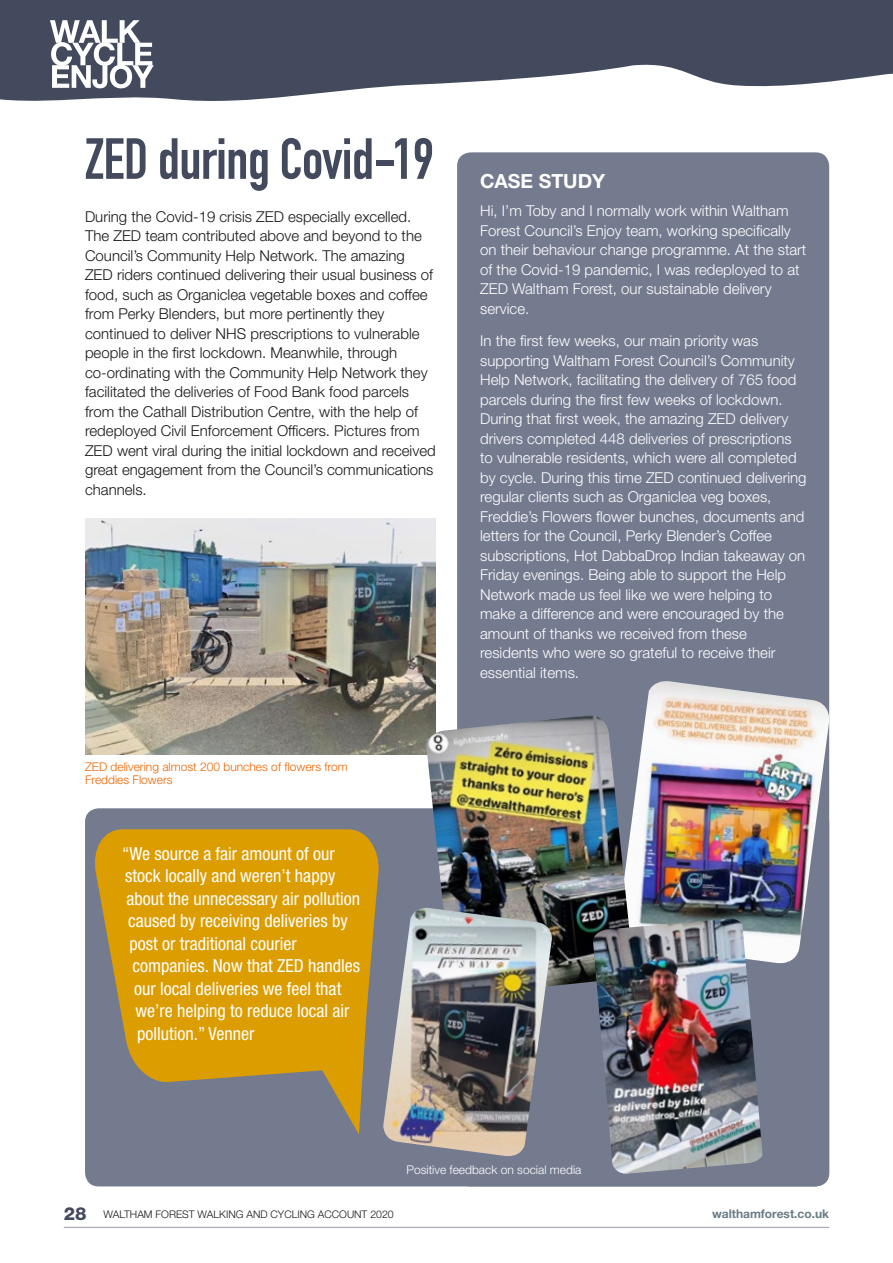
<style>
.page{position:relative;width:893px;height:1263px;background:#fff}
.page>*{position:absolute;margin:0;border:0;box-sizing:border-box;transform-origin:0 0}
.t1{font:57px "DIN Engschrift";letter-spacing:-.01em;color:#434a5e}
.t2{font:700 19.5px "Helvetica Neue LT Std";color:#fff}
.t3{font:condensed 18px "Helvetica Neue LT Std";color:#fff}
.t4{font:300 15px/19.5px "Helvetica Neue LT Std";color:#fff}
.t5{font:300 15px/19.5px "Helvetica Neue LT Std";color:#181716}
.t6{font:300 12px/13.5px "Helvetica Neue LT Std";color:#ec6500}
.t7{font:300 12px "Helvetica Neue LT Std";color:#fff}
.t8{font:700 12px "Helvetica Neue LT Std";color:#697c86}
.t9{font:300 10.5px "Helvetica Neue LT Std";color:#181716}
.s1{font-weight:800;font-size:18px;color:#434a5e}
</style>
<div class="page">
<svg style="left:0;top:0;width:893px;height:101px;fill:#434a5e"></svg>
<svg style="left:50px;top:20px;width:104px;height:68px"></svg>
<div style="left:85px;top:808px;width:744px;height:378px;background:#747b8f;border-radius:14px"></div>
<div style="left:457px;top:152px;width:372px;height:1034px;background:#747b8f;border-radius:14px"></div>
<img style="left:85px;top:519px;width:351px;height:235px">
<svg style="left:95px;top:829px;width:284px;height:305px;fill:#dc9d00"></svg>
<img style="left:634px;top:681px;width:196px;height:284px">
<img style="left:426px;top:715px;width:208px;height:271px">
<img style="left:383px;top:908px;width:169px;height:249px">
<img style="left:593px;top:919px;width:169px;height:255px">
<hr style="left:64px;top:1227px;width:765px;height:1px;background:#989daf">
<h1 class="t1" style="left:85px;top:125px;width:350px">ZED during Covid-19</h1>
<p class="t5" style="left:85px;top:206px;width:352px">During the Covid-19 crisis ZED especially excelled.<br>The ZED team contributed above and beyond to the Council’s Community Help Network. The amazing ZED riders continued delivering their usual business of food, such as Organiclea vegetable boxes and coffee from Perky Blenders, but more pertinently they continued to deliver NHS prescriptions to vulnerable people in the first lockdown. Meanwhile, through co-ordinating with the Community Help Network they facilitated the deliveries of Food Bank food parcels from the Cathall Distribution Centre, with the help of redeployed Civil Enforcement Officers. Pictures from ZED went viral during the initial lockdown and received great engagement from the Council’s communications channels.</p>
<p class="t6" style="left:85px;top:759px;width:264px">ZED delivering almost 200 bunches of flowers from<br>Freddies Flowers</p>
<p class="t3" style="left:122px;top:843px;width:214px">“We source a fair amount of our</p>
<p class="t3" style="left:125px;top:866px;width:212px">stock locally and weren’t happy</p>
<p class="t3" style="left:127px;top:888px;width:235px">about the unnecessary air pollution</p>
<p class="t3" style="left:128px;top:911px;width:221px">caused by receiving deliveries by</p>
<p class="t3" style="left:130px;top:933px;width:169px">post or traditional courier</p>
<p class="t3" style="left:133px;top:956px;width:229px">companies. Now that ZED handles</p>
<p class="t3" style="left:134px;top:978px;width:209px">our local deliveries we feel that</p>
<p class="t3" style="left:136px;top:1001px;width:215px">we’re helping to reduce local air</p>
<p class="t3" style="left:137px;top:1023px;width:119px">pollution.” Venner</p>
<h2 class="t2" style="left:480px;top:169px;width:126px">CASE STUDY</h2>
<p class="t4" style="left:480px;top:201px;width:328px">Hi, I’m Toby and I normally work within Waltham Forest Council’s Enjoy team, working specifically on their behaviour change programme. At the start of the Covid-19 pandemic, I was redeployed to at ZED Waltham Forest, our sustainable delivery service.</p>
<p class="t4" style="left:480px;top:331px;width:328px">In the first few weeks, our main priority was supporting Waltham Forest Council’s Community Help Network, facilitating the delivery of 765 food parcels during the first few weeks of lockdown.<br>During that first week, the amazing ZED delivery drivers completed 448 deliveries of prescriptions to vulnerable residents, which were all completed by cycle. During this time ZED continued delivering regular clients such as Organiclea veg boxes, Freddie’s Flowers flower bunches, documents and letters for the Council, Perky Blender’s Coffee subscriptions, Hot DabbaDrop Indian takeaway on Friday evenings. Being able to support the Help Network made us feel like we were helping to make a difference and were encouraged by the amount of thanks we received from these residents who were so grateful to receive their essential items.</p>
<p class="t7" style="left:406px;top:1162px;width:176px">Positive feedback on social media</p>
<p class="t9" style="left:64px;top:1208px;width:331px"><span class="s1">28</span> WALTHAM FOREST WALKING AND CYCLING ACCOUNT 2020</p>
<p class="t8" style="left:712px;top:1207px;width:119px">walthamforest.co.uk</p>
</div>
